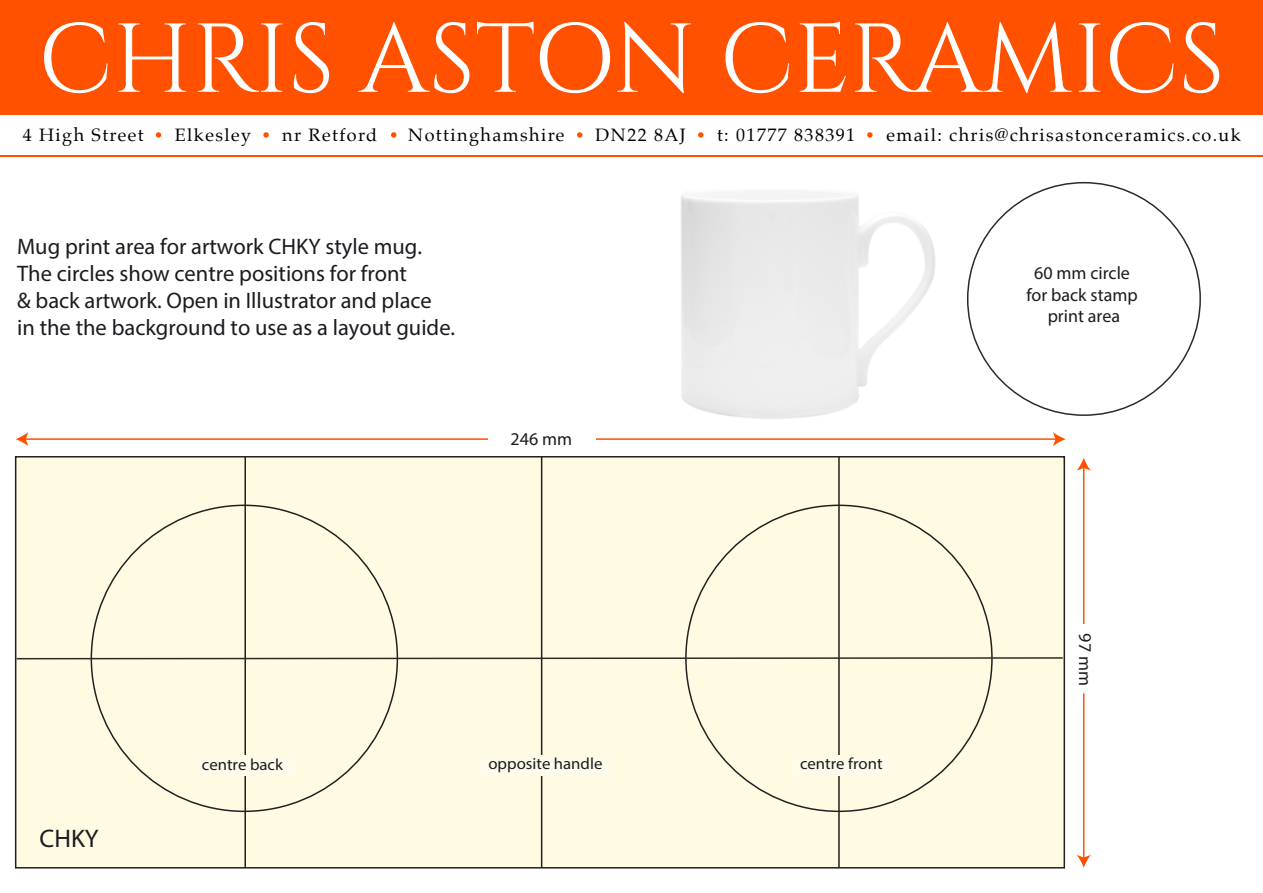
<style>
.page{position:relative;width:1263px;height:893px;background:#fff}
.page>*{position:absolute;margin:0;border:0;box-sizing:border-box;transform-origin:0 0}
.t1{font:97.65px "Cinzel";color:#fff}
.t2{font:25.5px "Myriad Pro";color:#1b1c20}
.t3{font:22.5px/27px "Myriad Pro";color:#1b1c20}
.t4{font:18px "Palatino";letter-spacing:.08em;color:#000}
.t5{font:18px/21.6px "Myriad Pro";color:#1b1c20;text-align:center}
.t6{font:16.2px "Myriad Pro";color:#1b1c20}
</style>
<div class="page">
<hr style="left:1083px;top:467px;width:1px;height:392px;background:#ff5100">
<svg style="left:1076px;top:458px;width:15px;height:13px"></svg>
<svg style="left:1076px;top:855px;width:15px;height:13px"></svg>
<div style="left:0;top:0;width:1263px;height:115px;background:#ff5100"></div>
<svg style="left:155px;top:132px;width:7px;height:6px"></svg>
<svg style="left:263px;top:132px;width:6px;height:6px"></svg>
<svg style="left:391px;top:132px;width:6px;height:6px"></svg>
<svg style="left:577px;top:132px;width:6px;height:6px"></svg>
<svg style="left:698px;top:132px;width:6px;height:6px"></svg>
<svg style="left:867px;top:132px;width:6px;height:6px"></svg>
<hr style="left:0;top:156px;width:1263px;height:1px;background:#ff5100">
<hr style="left:25px;top:438px;width:1032px;height:2px;background:#ff5100">
<svg style="left:16px;top:432px;width:12px;height:14px"></svg>
<svg style="left:1053px;top:432px;width:13px;height:14px"></svg>
<div style="left:488px;top:431px;width:108px;height:15px;background:#fff"></div>
<div style="left:15px;top:456px;width:1050px;height:412px;background:#fffbe3;border:2px solid #231f20"></div>
<hr style="left:541px;top:457px;width:1px;height:411px;background:#231f20">
<hr style="left:244px;top:457px;width:2px;height:411px;background:#231f20">
<hr style="left:838px;top:457px;width:2px;height:411px;background:#231f20">
<svg style="left:15px;top:656px;width:1049px;height:4px"></svg>
<div style="left:793px;top:755px;width:100px;height:20px;background:#fffbeb"></div>
<div style="left:195px;top:756px;width:100px;height:20px;background:#fffbeb"></div>
<div style="left:479px;top:755px;width:135px;height:20px;background:#fffbeb"></div>
<div style="left:1075px;top:624px;width:20px;height:69px;background:#fff"></div>
<h1 class="t1" style="left:38px;top:2px;width:1188px">CHRIS ASTON CERAMICS</h1>
<p class="t4" style="left:23px;top:120px;width:122px">4 High Street</p>
<p class="t4" style="left:175px;top:120px;width:78px">Elkesley</p>
<p class="t4" style="left:282px;top:120px;width:97px">nr Retford</p>
<p class="t4" style="left:408px;top:120px;width:158px">Nottinghamshire</p>
<p class="t4" style="left:596px;top:120px;width:92px">DN22 8AJ</p>
<p class="t4" style="left:717px;top:120px;width:140px">t: 01777 838391</p>
<p class="t4" style="left:886px;top:120px;width:356px">email: chris@chrisastonceramics.co.uk</p>
<p class="t3" style="left:17px;top:232px;width:440px">Mug print area for artwork CHKY style mug.<br>The circles show centre positions for front<br>&amp; back artwork. Open in Illustrator and place in the the background to use as a layout guide.</p>
<p class="t5" style="left:510px;top:427px;width:63px">246 mm</p>
<p class="t2" style="left:40px;top:823px;width:61px">CHKY</p>
<p class="t6" style="left:202px;top:755px;width:83px">centre back</p>
<p class="t6" style="left:488px;top:754px;width:115px">opposite handle</p>
<p class="t6" style="left:800px;top:754px;width:84px">centre front</p>
<p class="t5" style="left:1026px;top:262px;width:113px">60 mm circle for back stamp print area</p>
<p class="t5" style="left:1096px;top:633px;width:54px;rotate:90deg">97 mm</p>
</div>
